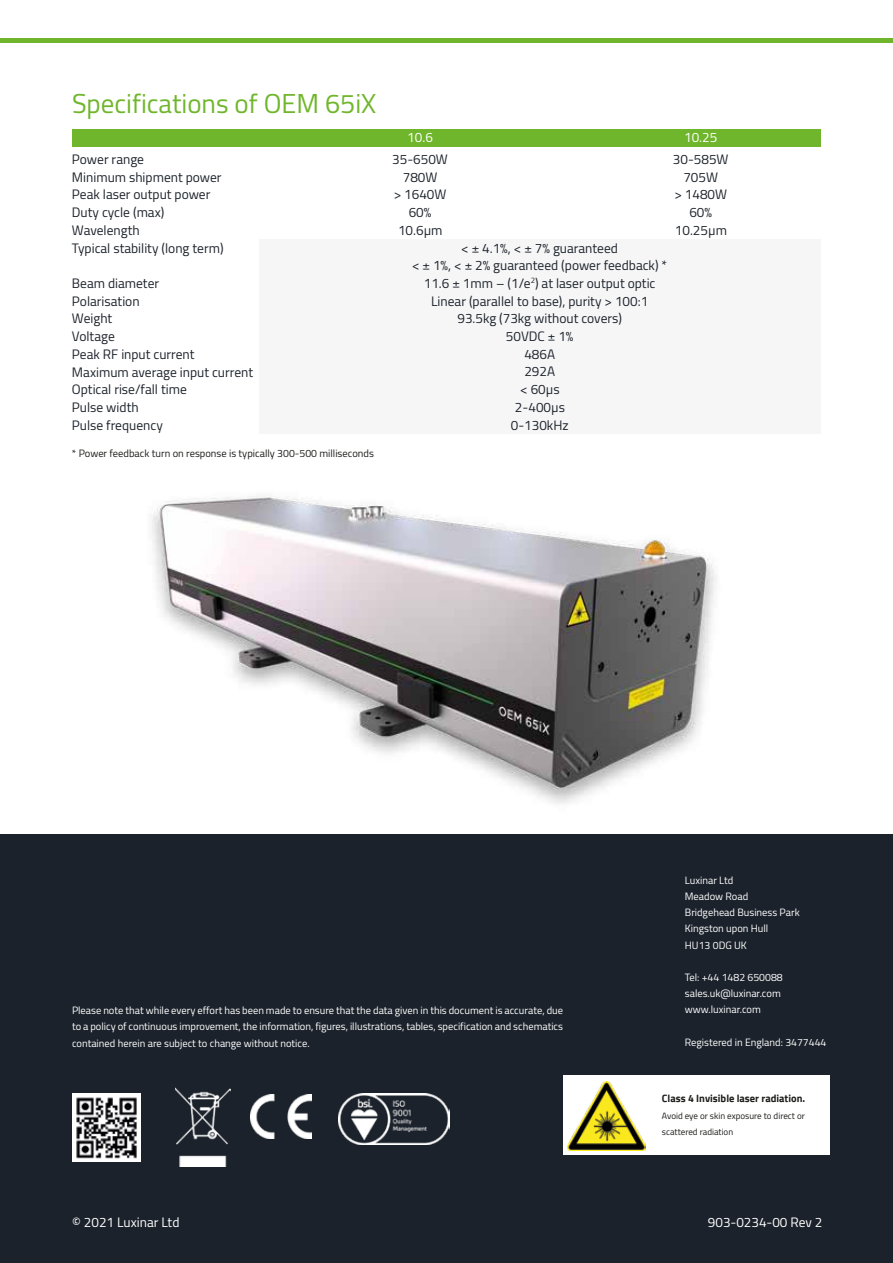
<style>
.page{position:relative;width:893px;height:1263px;background:#fff}
.page>*{position:absolute;margin:0;border:0;box-sizing:border-box;transform-origin:0 0}
.t1{font:27px "Cairo";color:#70b62c}
.t2{font:13.5px/17.7px "Cairo";color:#1d242c;text-align:center}
.t3{font:13.5px "Cairo";color:#fff}
.t4{font:10.5px/16.2px "Cairo";color:#fff}
.t5{font:10.5px "Cairo";color:#1d1d1b}
.t6{font:700 10.5px "Cairo";color:#1d1d1b}
.t7{font:9px/16.2px "Cairo";color:#1d1d1b}
</style>
<div class="page">
<div style="left:0;top:38px;width:893px;height:5px;background:#70b62c"></div>
<div style="left:0;top:834px;width:893px;height:429px;background:#1b222b"></div>
<img style="left:175px;top:1088px;width:56px;height:79px">
<img style="left:250px;top:1095px;width:61px;height:43px">
<img style="left:339px;top:1093px;width:110px;height:51px">
<img style="left:72px;top:1093px;width:68px;height:68px">
<div style="left:563px;top:1076px;width:267px;height:79px;background:#fff"></div>
<img style="left:568px;top:1082px;width:78px;height:68px">
<img style="left:152px;top:496px;width:564px;height:308px">
<div style="left:72px;top:129px;width:748px;height:17px;background:#70b62c"></div>
<div style="left:259px;top:239px;width:561px;height:195px;background:#f6f6f7"></div>
<h1 class="t1" style="left:72px;top:81px;width:306px">Specifications of OEM 65iX</h1>
<p class="t3" style="left:407px;top:126px;width:27px">10.6</p>
<p class="t3" style="left:684px;top:126px;width:35px">10.25</p>
<p class="t2" style="left:72px;top:150px;width:74px">Power range</p>
<p class="t2" style="left:392px;top:150px;width:57px">35-650W</p>
<p class="t2" style="left:673px;top:150px;width:57px">30-585W</p>
<p class="t2" style="left:72px;top:168px;width:151px">Minimum shipment power</p>
<p class="t2" style="left:403px;top:168px;width:36px">780W</p>
<p class="t2" style="left:683px;top:168px;width:36px">705W</p>
<p class="t2" style="left:72px;top:186px;width:140px">Peak laser output power</p>
<p class="t2" style="left:394px;top:186px;width:54px">&gt; 1640W</p>
<p class="t2" style="left:674px;top:186px;width:54px">&gt; 1480W</p>
<p class="t2" style="left:72px;top:203px;width:94px">Duty cycle (max)</p>
<p class="t2" style="left:409px;top:203px;width:24px">60%</p>
<p class="t2" style="left:689px;top:203px;width:24px">60%</p>
<p class="t2" style="left:72px;top:221px;width:69px">Wavelength</p>
<p class="t2" style="left:398px;top:221px;width:46px">10.6µm</p>
<p class="t2" style="left:675px;top:221px;width:54px">10.25µm</p>
<p class="t2" style="left:72px;top:239px;width:153px">Typical stability (long term)</p>
<p class="t2" style="left:412px;top:239px;width:257px">&lt; ± 4.1%, &lt; ± 7% guaranteed<br>&lt; ± 1%, &lt; ± 2% guaranteed (power feedback) *</p>
<p class="t2" style="left:72px;top:274px;width:89px">Beam diameter</p>
<p class="t2" style="left:424px;top:274px;width:233px">11.6 ± 1mm – (1/e<sup>2</sup>) at laser output optic</p>
<p class="t2" style="left:72px;top:292px;width:69px">Polarisation</p>
<p class="t2" style="left:431px;top:292px;width:219px">Linear (parallel to base), purity &gt; 100:1</p>
<p class="t2" style="left:72px;top:310px;width:42px">Weight</p>
<p class="t2" style="left:457px;top:310px;width:166px">93.5kg (73kg without covers)</p>
<p class="t2" style="left:72px;top:327px;width:44px">Voltage</p>
<p class="t2" style="left:506px;top:327px;width:69px">50VDC ± 1%</p>
<p class="t2" style="left:72px;top:345px;width:124px">Peak RF input current</p>
<p class="t2" style="left:524px;top:345px;width:32px">486A</p>
<p class="t2" style="left:72px;top:363px;width:183px">Maximum average input current</p>
<p class="t2" style="left:524px;top:363px;width:32px">292A</p>
<p class="t2" style="left:72px;top:381px;width:116px">Optical rise/fall time</p>
<p class="t2" style="left:520px;top:380px;width:41px">&lt; 60µs</p>
<p class="t2" style="left:72px;top:398px;width:68px">Pulse width</p>
<p class="t2" style="left:515px;top:398px;width:51px">2-400µs</p>
<p class="t2" style="left:72px;top:416px;width:92px">Pulse frequency</p>
<p class="t2" style="left:511px;top:416px;width:59px">0-130kHz</p>
<p class="t5" style="left:72px;top:445px;width:303px">* Power feedback turn on response is typically 300-500 milliseconds</p>
<p class="t4" style="left:72px;top:1002px;width:493px;text-align:justify">Please note that while every effort has been made to ensure that the data given in this document is accurate, due to a policy of continuous improvement, the information, figures, illustrations, tables, specification and schematics contained herein are subject to change without notice.</p>
<p class="t4" style="left:685px;top:872px;width:116px">Luxinar Ltd<br>Meadow Road<br>Bridgehead Business Park<br>Kingston upon Hull<br>HU13 0DG UK</p>
<p class="t4" style="left:685px;top:969px;width:99px">Tel: +44 1482 650088 sales.uk@luxinar.com www.luxinar.com</p>
<p class="t4" style="left:685px;top:1034px;width:143px">Registered in England: 3477444</p>
<p class="t6" style="left:662px;top:1092px;width:145px">Class 4 Invisible laser radiation.</p>
<p class="t7" style="left:662px;top:1107px;width:144px">Avoid eye or skin exposure to direct or scattered radiation</p>
<p class="t3" style="left:72px;top:1210px;width:109px">© 2021 Luxinar Ltd</p>
<p class="t3" style="left:708px;top:1210px;width:116px">903-0234-00 Rev 2</p>
</div>
